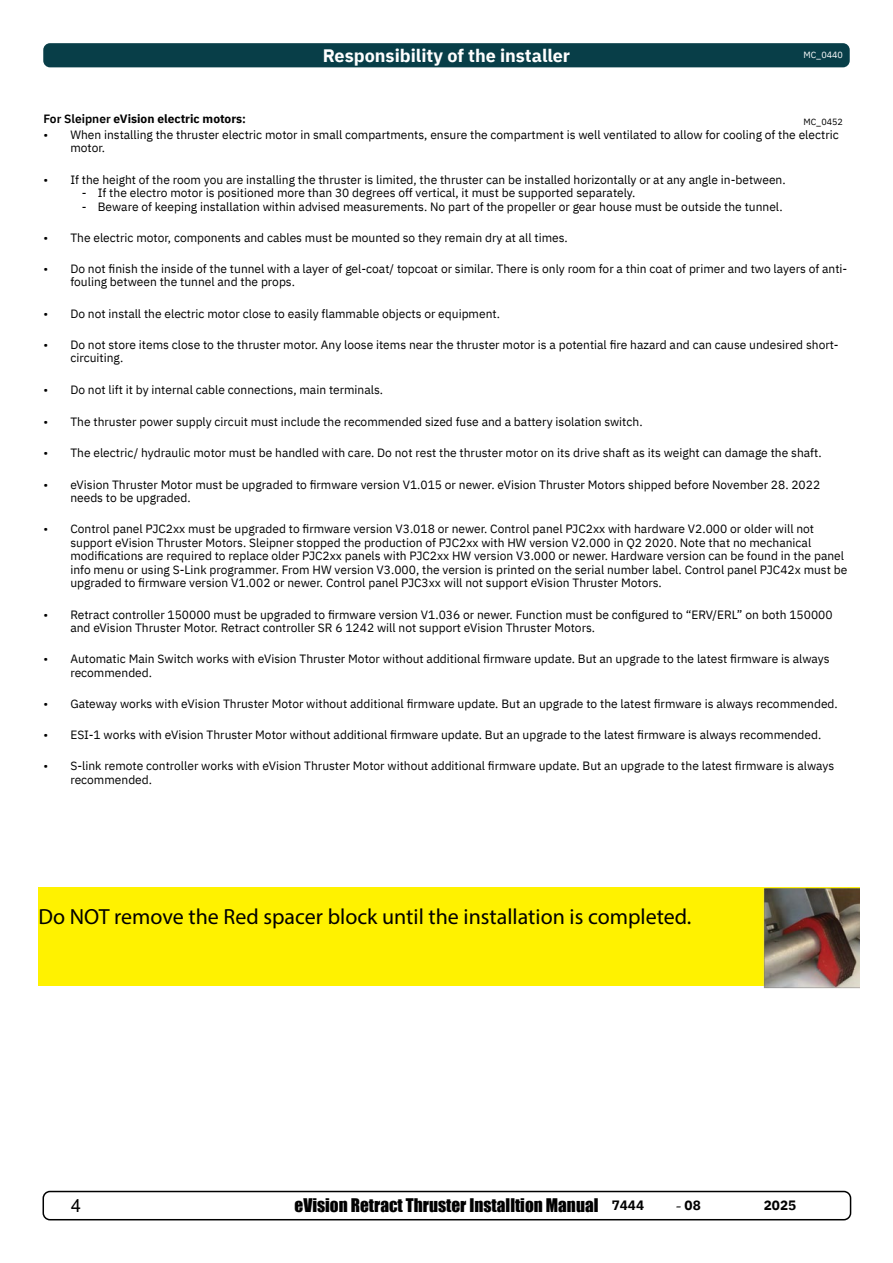
<style>
.page{position:relative;width:893px;height:1263px;background:#fff}
.page>*{position:absolute;margin:0;border:0;box-sizing:border-box;transform-origin:0 0}
.t1{font:21.9px "Myriad Pro";color:#000}
.t2{font:700 18px "IBM Plex Sans";color:#fff}
.t3{font:18px "Arial";color:#000}
.t4{font:17.25px "Impact";color:#000}
.t5{font:700 13.5px "IBM Plex Sans";color:#000}
.t6{font:12px/13.5px "IBM Plex Sans";color:#000}
.t7{font:700 12px "IBM Plex Sans";color:#000}
.t8{font:9px "IBM Plex Sans";color:#000}
.t9{font:9px "IBM Plex Sans";color:#fff}
.s1{font-weight:600}
.s2{font-family:"IBM Plex Sans";font-weight:700;font-size:13.5px}
.s3{font-family:"Minion Pro";font-weight:400;font-size:18px}
</style>
<div class="page">
<div style="left:43px;top:1191px;width:808px;height:29px;border:2px solid #000;border-radius:7px"></div>
<div style="left:38px;top:887px;width:822px;height:99px;background:#fff200"></div>
<img style="left:764px;top:887px;width:96px;height:101px">
<div style="left:43px;top:43px;width:807px;height:24px;background:#083e48;border-radius:7px"></div>
<p class="t2" style="left:323px;top:41px;width:249px">Responsibility of the installer</p>
<p class="t9" style="left:803px;top:48px;width:41px">MC_0440</p>
<p class="t7" style="left:43px;top:109px;width:204px"><span class="s1">For Sleipner</span> eVision electric motors<span class="s1">:</span></p>
<p class="t8" style="left:803px;top:115px;width:41px">MC_0452</p>
<p class="t6" style="left:70px;top:127px;width:770px;text-indent:-27px">• When installing the thruster electric motor in small compartments, ensure the compartment is well ventilated to allow for cooling of the electric motor.</p>
<p class="t6" style="left:43px;top:172px;width:744px">• If the height of the room you are installing the thruster is limited, the thruster can be installed horizontally or at any angle in-between.</p>
<p class="t6" style="left:82px;top:185px;width:555px">- If the electro motor is positioned more than 30 degrees off vertical, it must be supported separately.</p>
<p class="t6" style="left:82px;top:199px;width:702px">- Beware of keeping installation within advised measurements. No part of the propeller or gear house must be outside the tunnel.</p>
<p class="t6" style="left:43px;top:230px;width:526px">• The electric motor, components and cables must be mounted so they remain dry at all times.</p>
<p class="t6" style="left:70px;top:261px;width:779px;text-indent:-27px">• Do not finish the inside of the tunnel with a layer of gel-coat/ topcoat or similar. There is only room for a thin coat of primer and two layers of anti&shy;fouling between the tunnel and the props.</p>
<p class="t6" style="left:43px;top:306px;width:458px">• Do not install the electric motor close to easily flammable objects or equipment.</p>
<p class="t6" style="left:70px;top:337px;width:770px;text-indent:-27px">• Do not store items close to the thruster motor. Any loose items near the thruster motor is a potential fire hazard and can cause undesired short&shy;circuiting.</p>
<p class="t6" style="left:43px;top:382px;width:341px">• Do not lift it by internal cable connections, main terminals.</p>
<p class="t6" style="left:43px;top:414px;width:601px">• The thruster power supply circuit must include the recommended sized fuse and a battery isolation switch.</p>
<p class="t6" style="left:43px;top:445px;width:780px">• The electric/ hydraulic motor must be handled with care. Do not rest the thruster motor on its drive shaft as its weight can damage the shaft.</p>
<p class="t6" style="left:70px;top:477px;width:751px;text-indent:-27px">• eVision Thruster Motor must be upgraded to firmware version V1.015 or newer. eVision Thruster Motors shipped before November 28. 2022 needs to be upgraded.</p>
<p class="t6" style="left:70px;top:521px;width:778px;text-indent:-27px">• Control panel PJC2xx must be upgraded to firmware version V3.018 or newer. Control panel PJC2xx with hardware V2.000 or older will not support eVision Thruster Motors. Sleipner stopped the production of PJC2xx with HW version V2.000 in Q2 2020. Note that no mechanical modifications are required to replace older PJC2xx panels with PJC2xx HW version V3.000 or newer. Hardware version can be found in the panel info menu or using S-Link programmer. From HW version V3.000, the version is printed on the serial number label. Control panel PJC42x must be upgraded to firmware version V1.002 or newer. Control panel PJC3xx will not support eVision Thruster Motors.</p>
<p class="t6" style="left:70px;top:607px;width:764px;text-indent:-27px">• Retract controller 150000 must be upgraded to firmware version V1.036 or newer. Function must be configured to “ERV/ERL” on both 150000 and eVision Thruster Motor. Retract controller SR 6 1242 will not support eVision Thruster Motors.</p>
<p class="t6" style="left:70px;top:651px;width:761px;text-indent:-27px">• Automatic Main Switch works with eVision Thruster Motor without additional firmware update. But an upgrade to the latest firmware is always recommended.</p>
<p class="t6" style="left:43px;top:696px;width:796px">• Gateway works with eVision Thruster Motor without additional firmware update. But an upgrade to the latest firmware is always recommended.</p>
<p class="t6" style="left:43px;top:727px;width:779px">• ESI-1 works with eVision Thruster Motor without additional firmware update. But an upgrade to the latest firmware is always recommended.</p>
<p class="t6" style="left:70px;top:758px;width:765px;text-indent:-27px">• S-link remote controller works with eVision Thruster Motor without additional firmware update. But an upgrade to the latest firmware is always recommended.</p>
<p class="t1" style="left:38px;top:903px;width:655px">Do NOT remove the Red spacer block until the installation is completed.</p>
<h2 class="t3" style="left:71px;top:1193px;width:12px">4</h2>
<h3 class="t4" style="left:295px;top:1192px;width:351px">eVision Retract Thruster Installtion Manual <span class="s2">7444</span></h3>
<p class="t5" style="left:675px;top:1195px;width:27px"><span class="s3">-</span>08</p>
<p class="t5" style="left:764px;top:1195px;width:34px">2025</p>
</div>
